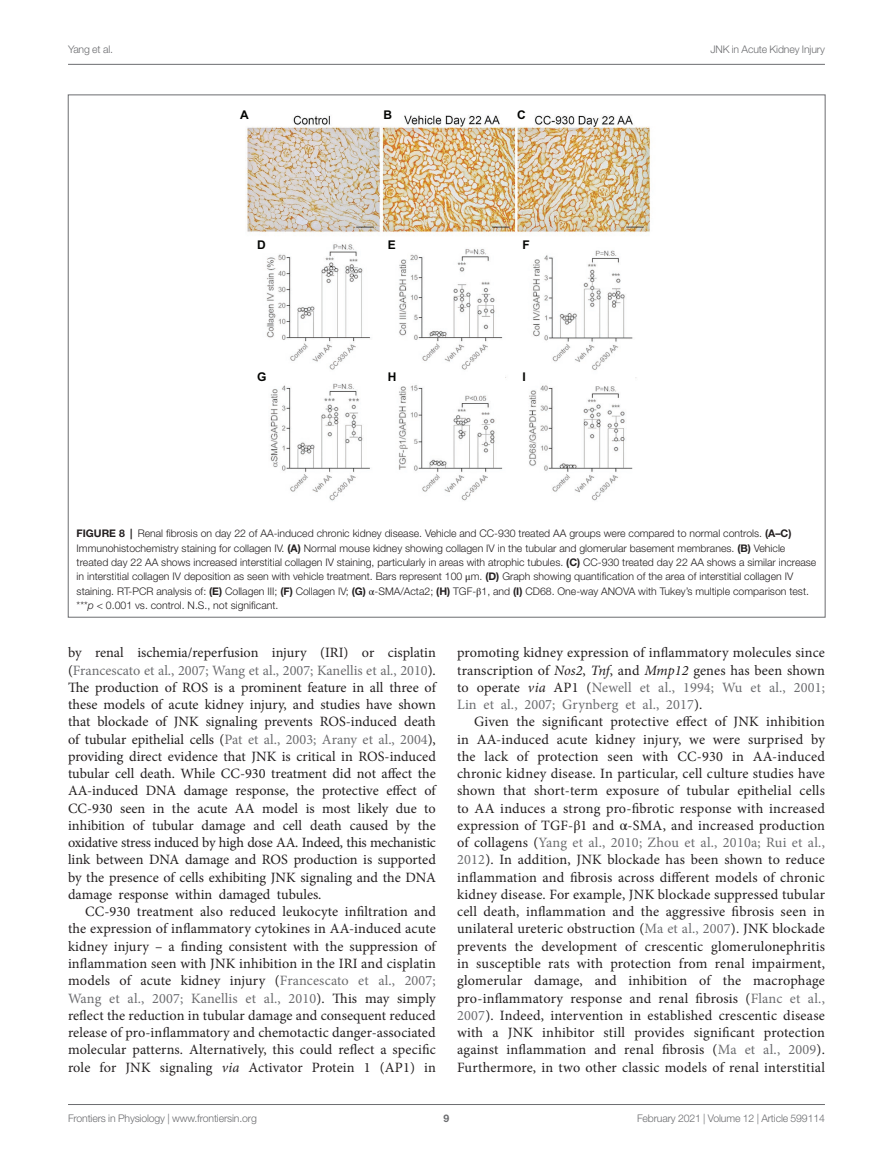
<style>
.page{position:relative;width:893px;height:1170px;background:#fff}
.page>*{position:absolute;margin:0;border:0;box-sizing:border-box;transform-origin:0 0}
.TEXT{font:14.25px/17.2px "Minion Pro";letter-spacing:.01em;color:#231f20;text-align:justify}
.t1{font:700 12px "Arial";color:#040503}
.FIG_LEG{font:300 10.5px/14.2px "Helvetica Neue LT Std";color:#231f20}
.t2{font:300 10.5px "Helvetica Neue LT Std";letter-spacing:-.015em;color:#6c6d70}
.t3{font:700 10.5px "Helvetica Neue LT Std";color:#6c6d70}
.s1{font-weight:700}
.s2{font-family:"STIX General";font-weight:400}
.s3{font-style:italic}
.s4{color:#6c6d70}
.s5{font-family:"STIX General"}
</style>
<div class="page">
<hr style="left:68px;top:64px;width:757px;height:1px;background:#6c6d70">
<hr style="left:68px;top:1104px;width:757px;height:1px;background:#6c6d70">
<img style="left:246px;top:115px;width:404px;height:386px">
<p class="t2" style="left:68px;top:42px;width:47px">Yang et al.</p>
<p class="t2" style="left:710px;top:42px;width:116px">JNK in Acute Kidney Injury</p>
<p class="t1" style="left:240px;top:106px;width:10px">A</p>
<p class="t1" style="left:383px;top:106px;width:10px">B</p>
<p class="t1" style="left:517px;top:106px;width:10px">C</p>
<p class="t1" style="left:257px;top:236px;width:10px">D</p>
<p class="t1" style="left:388px;top:236px;width:10px">E</p>
<p class="t1" style="left:522px;top:236px;width:9px">F</p>
<p class="t1" style="left:257px;top:368px;width:11px">G</p>
<p class="t1" style="left:388px;top:368px;width:10px">H</p>
<p class="t1" style="left:522px;top:368px;width:5px">I</p>
<p class="FIG_LEG" style="left:77px;top:526px;width:741px"><span class="s1">FIGURE 8 |</span> Renal fibrosis on day 22 of AA-induced chronic kidney disease. Vehicle and CC-930 treated AA groups were compared to normal controls. <span class="s1">(A–C)<br></span>Immunohistochemistry staining for collagen IV. <span class="s1">(A)</span> Normal mouse kidney showing collagen IV in the tubular and glomerular basement membranes. <span class="s1">(B)</span> Vehicle treated day 22 AA shows increased interstitial collagen IV staining, particularly in areas with atrophic tubules. <span class="s1">(C)</span> CC-930 treated day 22 AA shows a similar increase in interstitial collagen IV deposition as seen with vehicle treatment. Bars represent 100 <span class="s2">μ</span>m. <span class="s1">(D)</span> Graph showing quantification of the area of interstitial collagen IV staining. RT-PCR analysis of: <span class="s1">(E)</span> Collagen III; <span class="s1">(F)</span> Collagen IV; <span class="s1">(G)</span> <span class="s2">α</span>-SMA/Acta2; <span class="s1">(H)</span> TGF-<span class="s2">β</span>1, and <span class="s1">(I)</span> CD68. One-way ANOVA with Tukey’s multiple comparison test. ***<span class="s3">p</span> &lt; 0.001 vs. control. N.S., not significant.</p>
<p class="TEXT" style="left:68px;top:644px;width:369px">by renal ischemia/reperfusion injury (IRI) or cisplatin (<span class="s4">Francescato et al., 2007; Wang et al., 2007; Kanellis et al., 2010</span>).<br>The production of ROS is a prominent feature in all three of these models of acute kidney injury, and studies have shown that blockade of JNK signaling prevents ROS-induced death of tubular epithelial cells (<span class="s4">Pat et al., 2003; Arany et al., 2004</span>), providing direct evidence that JNK is critical in ROS-induced tubular cell death. While CC-930 treatment did not affect the AA-induced DNA damage response, the protective effect of CC-930 seen in the acute AA model is most likely due to inhibition of tubular damage and cell death caused by the oxidative stress induced by high dose AA. Indeed, this mechanistic link between DNA damage and ROS production is supported by the presence of cells exhibiting JNK signaling and the DNA damage response within damaged tubules.</p>
<p class="TEXT" style="left:68px;top:903px;width:369px;text-indent:17px">CC-930 treatment also reduced leukocyte infiltration and the expression of inflammatory cytokines in AA-induced acute kidney injury – a finding consistent with the suppression of inflammation seen with JNK inhibition in the IRI and cisplatin models of acute kidney injury (<span class="s4">Francescato et al., 2007; Wang et al., 2007; Kanellis et al., 2010</span>). This may simply reflect the reduction in tubular damage and consequent reduced release of pro-inflammatory and chemotactic danger-associated molecular patterns. Alternatively, this could reflect a specific role for JNK signaling <span class="s3">via</span> Activator Protein 1 (AP1) in</p>
<p class="TEXT" style="left:457px;top:644px;width:369px">promoting kidney expression of inflammatory molecules since transcription of <span class="s3">Nos2</span>, <span class="s3">Tnf</span>, and <span class="s3">Mmp12</span> genes has been shown to operate <span class="s3">via</span> AP1 (<span class="s4">Newell et al., 1994; Wu et al., 2001; Lin et al., 2007; Grynberg et al., 2017</span>).</p>
<p class="TEXT" style="left:457px;top:713px;width:369px;text-indent:17px">Given the significant protective effect of JNK inhibition in AA-induced acute kidney injury, we were surprised by the lack of protection seen with CC-930 in AA-induced chronic kidney disease. In particular, cell culture studies have shown that short-term exposure of tubular epithelial cells to AA induces a strong pro-fibrotic response with increased expression of TGF-<span class="s5">β</span>1 and <span class="s5">α</span>-SMA, and increased production of collagens (<span class="s4">Yang et al., 2010; Zhou et al., 2010a; Rui et al., 2012</span>). In addition, JNK blockade has been shown to reduce inflammation and fibrosis across different models of chronic kidney disease. For example, JNK blockade suppressed tubular cell death, inflammation and the aggressive fibrosis seen in unilateral ureteric obstruction (<span class="s4">Ma et al., 2007</span>). JNK blockade prevents the development of crescentic glomerulonephritis in susceptible rats with protection from renal impairment, glomerular damage, and inhibition of the macrophage pro-inflammatory response and renal fibrosis (<span class="s4">Flanc et al., 2007</span>). Indeed, intervention in established crescentic disease with a JNK inhibitor still provides significant protection against inflammation and renal fibrosis (<span class="s4">Ma et al., 2009</span>).<br>Furthermore, in two other classic models of renal interstitial</p>
<p class="t2" style="left:68px;top:1111px;width:190px">Frontiers in Physiology | www.frontiersin.org</p>
<p class="t3" style="left:444px;top:1111px;width:7px">9</p>
<p class="t2" style="left:637px;top:1111px;width:189px">February 2021 | Volume 12 | Article 599114</p>
</div>
